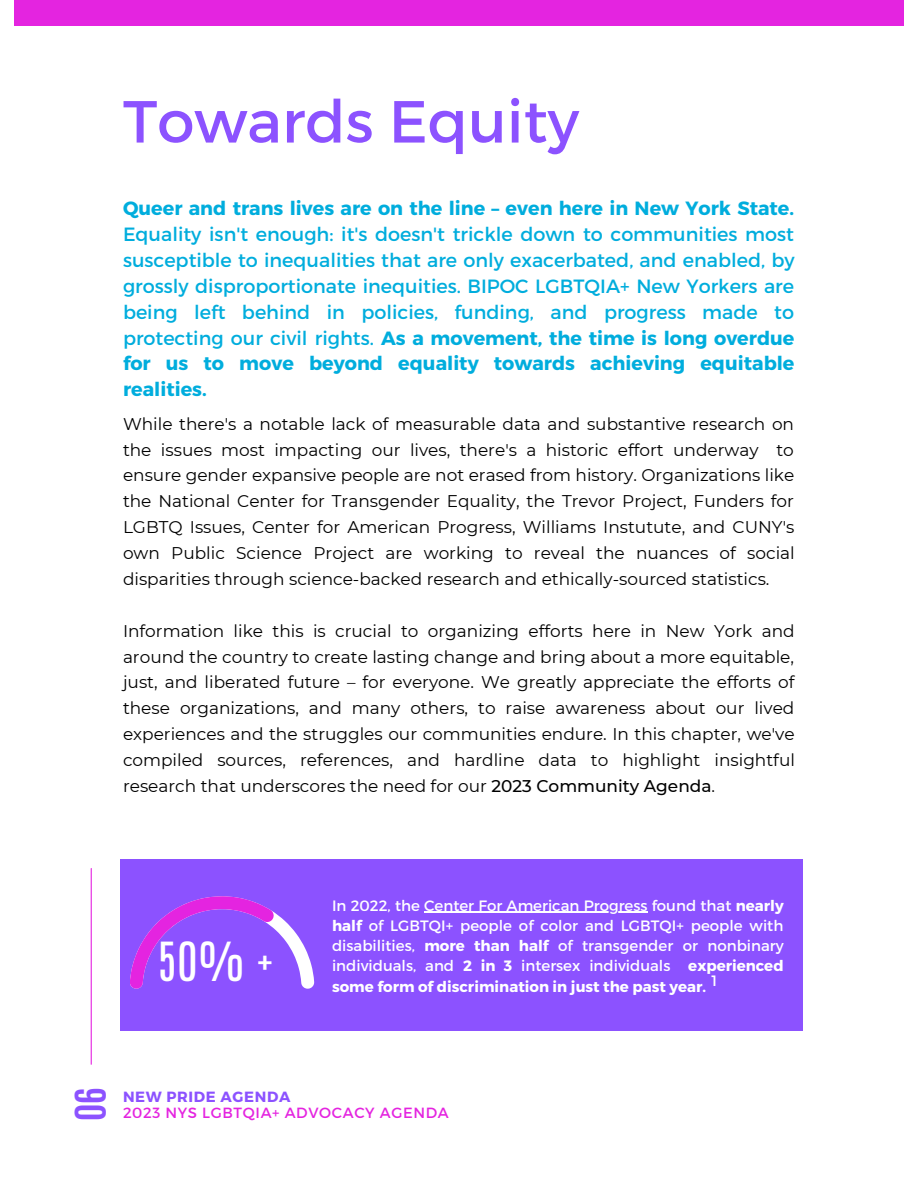
<style>
.page{position:relative;width:918px;height:1188px;background:#fff}
.page>*{position:absolute;margin:0;border:0;box-sizing:border-box;transform-origin:0 0}
.t1{font:59.25px "Montserrat";color:#8c52ff}
.t2{font:45px "Antonio";color:#fff}
.t3{font:700 35.25px "Antonio";color:#8c52ff}
.t4{font:19.2px/25.8px "Montserrat";color:#00addd;text-align:justify}
.t5{font:700 19.2px "Montserrat";color:#00addd}
.t6{font:16.95px/25.8px "Montserrat";color:#000;text-align:justify}
.t7{font:15px/20.2px "Montserrat";color:#fff;text-align:justify}
.t8{font:14.85px "Montserrat";letter-spacing:.045em;color:#e424e0}
.t9{font:700 14.85px "Montserrat";letter-spacing:.045em;color:#8c52ff}
.s1{font-weight:700}
.s2{font-weight:500}
</style>
<div class="page">
<div style="left:15px;top:0;width:888px;height:26px;background:#e424e0"></div>
<div style="left:120px;top:860px;width:683px;height:171px;background:#8c52ff"></div>
<hr style="left:424px;top:912px;width:224px;height:1px;background:#fff">
<svg style="left:130px;top:896px;width:184px;height:93px"></svg>
<hr style="left:91px;top:869px;width:1px;height:195px;background:#e424e0">
<h1 class="t1" style="left:123px;top:83px;width:458px">Towards Equity</h1>
<p class="t5" style="left:123px;top:196px;width:673px">Queer and trans lives are on the line – even here in New York State.</p>
<p class="t4" style="left:123px;top:220px;width:673px">Equality isn't enough: it's doesn't trickle down to communities most susceptible to inequalities that are only exacerbated, and enabled, by grossly disproportionate inequities. BIPOC LGBTQIA+ New Yorkers are being left behind in policies, funding, and progress made to protecting our civil rights. <span class="s1">As a movement, the time is long overdue for us to move beyond equality towards achieving equitable realities.</span></p>
<p class="t6" style="left:123px;top:411px;width:673px">While there's a notable lack of measurable data and substantive research on the issues most impacting our lives, there's a historic effort underway to ensure gender expansive people are not erased from history. Organizations like the National Center for Transgender Equality, the Trevor Project, Funders for LGBTQ Issues, Center for American Progress, Williams Instutute, and CUNY's own Public Science Project are working to reveal the nuances of social disparities through science-backed research and ethically-sourced statistics.</p>
<p class="t6" style="left:123px;top:618px;width:673px">Information like this is crucial to organizing efforts here in New York and around the country to create lasting change and bring about a more equitable, just, and liberated future – for everyone. We greatly appreciate the efforts of these organizations, and many others, to raise awareness about our lived experiences and the struggles our communities endure. In this chapter, we've compiled sources, references, and hardline data to highlight insightful research that underscores the need for our <span class="s2">2023 Community Agenda</span>.</p>
<h2 class="t2" style="left:158px;top:929px;width:118px">50% +</h2>
<p class="t7" style="left:332px;top:894px;width:453px">In 2022, the Center For American Progress found that <span class="s1">nearly half</span> of LGBTQI+ people of color and LGBTQI+ people with disabilities, <span class="s1">more than half</span> of transgender or nonbinary individuals, and <span class="s1">2 in 3</span> intersex individuals <span class="s1">experienced some form of discrimination in just the past year.</span></p>
<p class="t7" style="left:711px;top:969px;width:7px">1</p>
<h3 class="t3" style="left:66px;top:1121px;width:35px;rotate:-90deg">06</h3>
<p class="t9" style="left:123px;top:1087px;width:169px">NEW PRIDE AGENDA</p>
<p class="t8" style="left:123px;top:1103px;width:327px">2023 NYS LGBTQIA+ ADVOCACY AGENDA</p>
</div>
